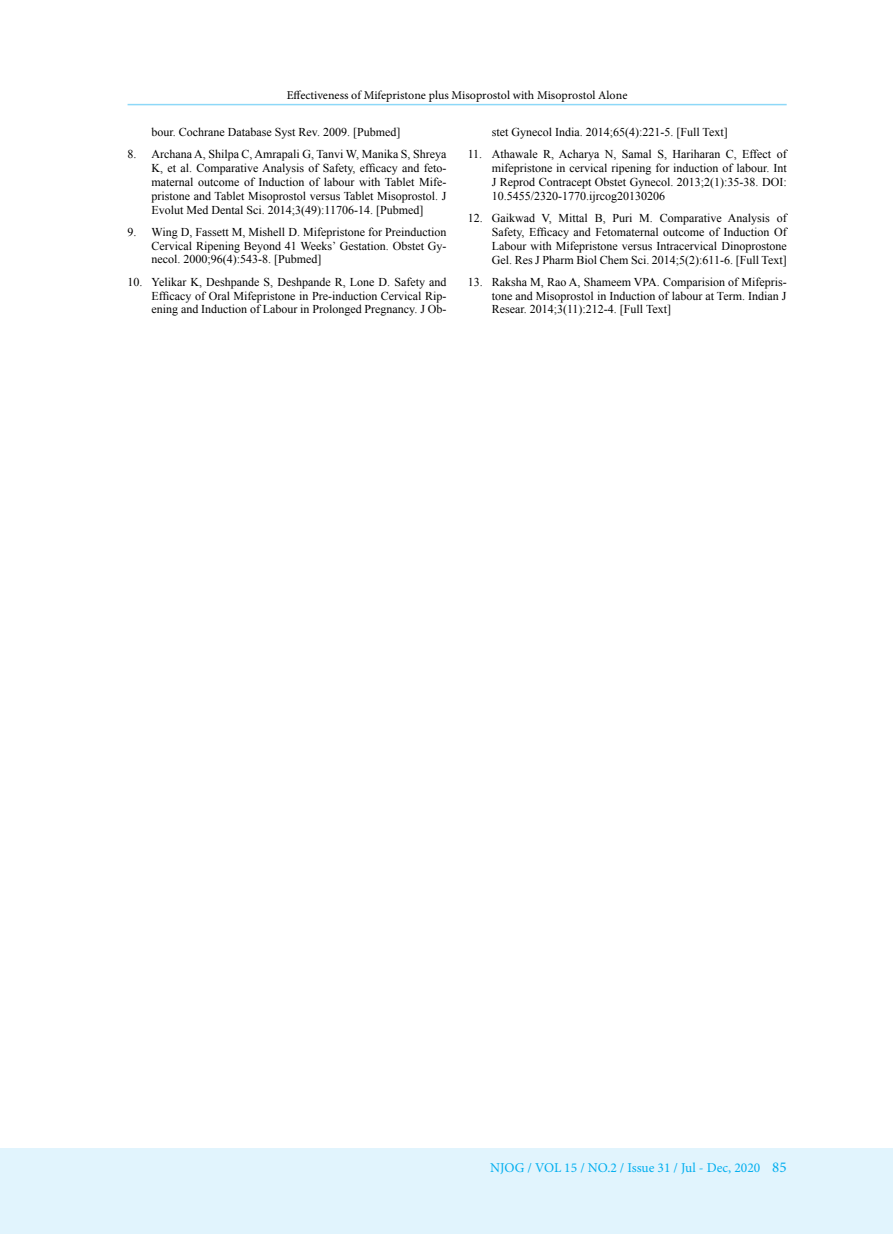
<style>
.page{position:relative;width:893px;height:1234px;background:#fff}
.page>*{position:absolute;margin:0;border:0;box-sizing:border-box;transform-origin:0 0}
.t1{font:15px "Minion Pro";color:#00aeef}
.t2{font:13.5px "Minion Pro";color:#00aeef}
.t3{font:12px/13.8px "Times New Roman";color:#000;text-align:justify}
.t4{font:12px "Minion Pro";color:#000}
</style>
<div class="page">
<div style="left:0;top:1147px;width:893px;height:86px;background:#e1f4fd"></div>
<hr style="left:128px;top:104px;width:659px;height:1px;background:#8ed8f8">
<p class="t4" style="left:287px;top:87px;width:342px">Effectiveness of Mifepristone plus Misoprostol with Misoprostol Alone</p>
<p class="t3" style="left:152px;top:125px;width:250px">bour. Cochrane Database Syst Rev. 2009. [Pubmed]</p>
<p class="t3" style="left:152px;top:147px;width:296px;text-indent:-24px">8. Archana A, Shilpa C, Amrapali G, Tanvi W, Manika S, Shreya K, et al. Comparative Analysis of Safety, efficacy and feto&shy;maternal outcome of Induction of labour with Tablet Mife&shy;pristone and Tablet Misoprostol versus Tablet Misoprostol. J Evolut Med Dental Sci. 2014;3(49):11706-14. [Pubmed]</p>
<p class="t3" style="left:152px;top:225px;width:296px;text-indent:-24px">9. Wing D, Fassett M, Mishell D. Mifepristone for Preinduction Cervical Ripening Beyond 41 Weeksʼ Gestation. Obstet Gy&shy;necol. 2000;96(4):543-8. [Pubmed]</p>
<p class="t3" style="left:152px;top:275px;width:296px;text-indent:-24px">10. Yelikar K, Deshpande S, Deshpande R, Lone D. Safety and Efficacy of Oral Mifepristone in Pre-induction Cervical Rip&shy;ening and Induction of Labour in Prolonged Pregnancy. J Ob-</p>
<p class="t3" style="left:492px;top:125px;width:237px">stet Gynecol India. 2014;65(4):221-5. [Full Text]</p>
<p class="t3" style="left:492px;top:147px;width:296px;text-indent:-24px">11. Athawale R, Acharya N, Samal S, Hariharan C, Effect of mifepristone in cervical ripening for induction of labour. Int J Reprod Contracept Obstet Gynecol. 2013;2(1):35-38. DOI:<br>10.5455/2320-1770.ijrcog20130206</p>
<p class="t3" style="left:492px;top:211px;width:296px;text-indent:-24px">12. Gaikwad V, Mittal B, Puri M. Comparative Analysis of Safety, Efficacy and Fetomaternal outcome of Induction Of Labour with Mifepristone versus Intracervical Dinoprostone Gel. Res J Pharm Biol Chem Sci. 2014;5(2):611-6. [Full Text]</p>
<p class="t3" style="left:492px;top:275px;width:296px;text-indent:-24px">13. Raksha M, Rao A, Shameem VPA. Comparision of Mifepris&shy;tone and Misoprostol in Induction of labour at Term. Indian J Resear. 2014;3(11):212-4. [Full Text]</p>
<p class="t2" style="left:490px;top:1158px;width:272px">NJOG / VOL 15 / NO.2 / Issue 31 / Jul - Dec, 2020</p>
<p class="t1" style="left:772px;top:1156px;width:16px">85</p>
</div>
